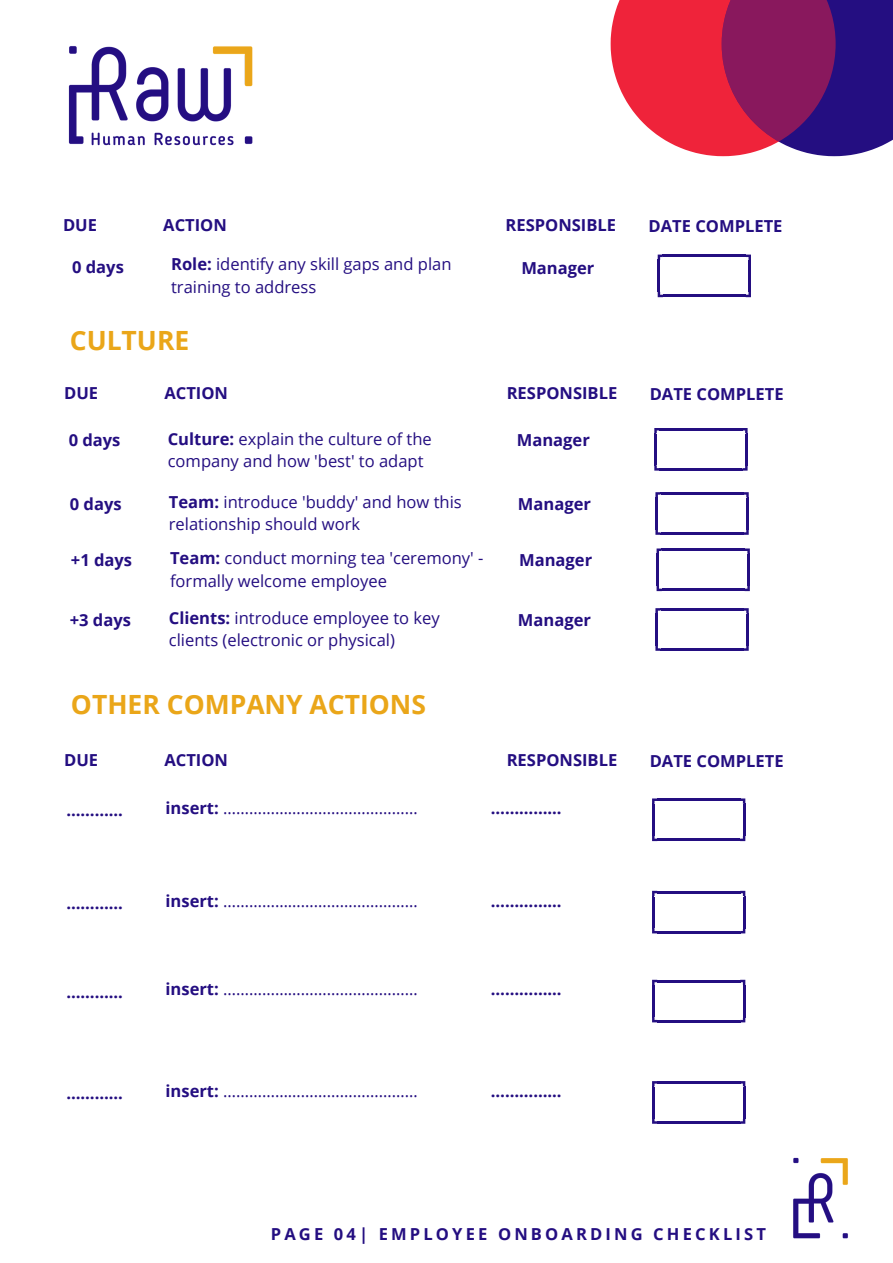
<style>
.page{position:relative;width:893px;height:1263px;background:#fff}
.page>*{position:absolute;margin:0;border:0;box-sizing:border-box;transform-origin:0 0}
.t1{font:700 26.55px "Open Sans";color:#eaa619}
.t2{font:16.5px/22.5px "Open Sans";color:#240e81}
.t3{font:700 16.5px "Open Sans";color:#240e81}
.t4{font:700 16.5px "Open Sans";letter-spacing:.19em;color:#240e81}
.s1{font-weight:700}
</style>
<div class="page">
<img style="left:793px;top:1157px;width:55px;height:82px">
<svg style="left:611px;top:0;width:282px;height:156px;background:#a02c65"></svg>
<img style="left:68px;top:46px;width:185px;height:100px">
<hr style="left:660px;top:648px;width:84px;height:3px;background:#240e81">
<svg style="left:744px;top:646px;width:5px;height:5px"></svg>
<hr style="left:655px;top:613px;width:3px;height:33px;background:#240e81">
<svg style="left:655px;top:646px;width:6px;height:5px"></svg>
<hr style="left:746px;top:613px;width:3px;height:33px;background:#240e81">
<svg style="left:744px;top:608px;width:5px;height:5px"></svg>
<hr style="left:660px;top:608px;width:84px;height:3px;background:#240e81">
<svg style="left:655px;top:608px;width:6px;height:5px"></svg>
<hr style="left:659px;top:468px;width:84px;height:3px;background:#240e81">
<svg style="left:742px;top:466px;width:6px;height:5px"></svg>
<hr style="left:654px;top:433px;width:3px;height:32px;background:#240e81">
<svg style="left:654px;top:465px;width:5px;height:6px"></svg>
<hr style="left:745px;top:433px;width:3px;height:33px;background:#240e81">
<svg style="left:743px;top:428px;width:5px;height:5px"></svg>
<hr style="left:659px;top:428px;width:84px;height:2px;background:#240e81">
<svg style="left:654px;top:428px;width:5px;height:5px"></svg>
<hr style="left:660px;top:532px;width:84px;height:3px;background:#240e81">
<svg style="left:744px;top:530px;width:5px;height:5px"></svg>
<hr style="left:655px;top:497px;width:3px;height:33px;background:#240e81">
<svg style="left:655px;top:530px;width:6px;height:5px"></svg>
<hr style="left:746px;top:497px;width:3px;height:33px;background:#240e81">
<svg style="left:744px;top:492px;width:5px;height:5px"></svg>
<hr style="left:660px;top:492px;width:84px;height:3px;background:#240e81">
<svg style="left:655px;top:492px;width:6px;height:5px"></svg>
<hr style="left:662px;top:589px;width:83px;height:2px;background:#240e81">
<svg style="left:745px;top:586px;width:5px;height:5px"></svg>
<hr style="left:657px;top:553px;width:2px;height:33px;background:#240e81">
<svg style="left:657px;top:586px;width:5px;height:5px"></svg>
<hr style="left:747px;top:553px;width:3px;height:33px;background:#240e81">
<svg style="left:745px;top:548px;width:5px;height:6px"></svg>
<hr style="left:662px;top:548px;width:83px;height:3px;background:#240e81">
<svg style="left:657px;top:548px;width:5px;height:5px"></svg>
<hr style="left:663px;top:295px;width:83px;height:2px;background:#240e81">
<svg style="left:746px;top:292px;width:5px;height:5px"></svg>
<hr style="left:658px;top:260px;width:2px;height:32px;background:#240e81">
<svg style="left:658px;top:292px;width:5px;height:5px"></svg>
<hr style="left:748px;top:260px;width:3px;height:32px;background:#240e81">
<svg style="left:746px;top:255px;width:5px;height:5px"></svg>
<hr style="left:663px;top:255px;width:83px;height:2px;background:#240e81">
<svg style="left:658px;top:255px;width:5px;height:5px"></svg>
<hr style="left:657px;top:839px;width:84px;height:2px;background:#240e81">
<svg style="left:740px;top:836px;width:5px;height:5px"></svg>
<hr style="left:652px;top:803px;width:2px;height:33px;background:#240e81">
<svg style="left:652px;top:836px;width:5px;height:5px"></svg>
<hr style="left:743px;top:803px;width:2px;height:33px;background:#240e81">
<svg style="left:741px;top:798px;width:4px;height:6px"></svg>
<hr style="left:657px;top:798px;width:84px;height:3px;background:#240e81">
<svg style="left:652px;top:798px;width:5px;height:6px"></svg>
<hr style="left:657px;top:931px;width:84px;height:2px;background:#240e81">
<svg style="left:740px;top:928px;width:5px;height:5px"></svg>
<hr style="left:652px;top:896px;width:2px;height:32px;background:#240e81">
<svg style="left:652px;top:928px;width:5px;height:5px"></svg>
<hr style="left:743px;top:896px;width:2px;height:32px;background:#240e81">
<svg style="left:741px;top:891px;width:4px;height:5px"></svg>
<hr style="left:657px;top:891px;width:84px;height:2px;background:#240e81">
<svg style="left:652px;top:891px;width:5px;height:5px"></svg>
<hr style="left:657px;top:1020px;width:84px;height:2px;background:#240e81">
<svg style="left:740px;top:1017px;width:5px;height:5px"></svg>
<hr style="left:652px;top:985px;width:2px;height:32px;background:#240e81">
<svg style="left:652px;top:1017px;width:5px;height:5px"></svg>
<hr style="left:743px;top:985px;width:2px;height:32px;background:#240e81">
<svg style="left:741px;top:980px;width:4px;height:5px"></svg>
<hr style="left:657px;top:980px;width:84px;height:2px;background:#240e81">
<svg style="left:652px;top:980px;width:5px;height:5px"></svg>
<hr style="left:657px;top:1121px;width:84px;height:3px;background:#240e81">
<svg style="left:740px;top:1119px;width:5px;height:5px"></svg>
<hr style="left:652px;top:1086px;width:2px;height:32px;background:#240e81">
<svg style="left:652px;top:1118px;width:5px;height:6px"></svg>
<hr style="left:743px;top:1086px;width:2px;height:33px;background:#240e81">
<svg style="left:741px;top:1081px;width:4px;height:5px"></svg>
<hr style="left:657px;top:1081px;width:84px;height:2px;background:#240e81">
<svg style="left:652px;top:1081px;width:5px;height:5px"></svg>
<p class="t3" style="left:63px;top:213px;width:36px">DUE</p>
<p class="t3" style="left:163px;top:213px;width:65px">ACTION</p>
<p class="t3" style="left:506px;top:213px;width:112px">RESPONSIBLE</p>
<p class="t3" style="left:649px;top:214px;width:135px">DATE COMPLETE</p>
<p class="t2" style="left:171px;top:253px;width:282px"><span class="s1">Role:</span> identify any skill gaps and plan training to address</p>
<p class="t3" style="left:72px;top:255px;width:53px">0 days</p>
<p class="t3" style="left:521px;top:256px;width:75px">Manager</p>
<h1 class="t1" style="left:70px;top:322px;width:121px">CULTURE</h1>
<p class="t3" style="left:64px;top:381px;width:36px">DUE</p>
<p class="t3" style="left:164px;top:381px;width:65px">ACTION</p>
<p class="t3" style="left:507px;top:381px;width:112px">RESPONSIBLE</p>
<p class="t3" style="left:650px;top:382px;width:135px">DATE COMPLETE</p>
<p class="t2" style="left:168px;top:427px;width:266px"><span class="s1">Culture:</span> explain the culture of the company and how 'best' to adapt</p>
<p class="t3" style="left:69px;top:428px;width:53px">0 days</p>
<p class="t3" style="left:517px;top:428px;width:75px">Manager</p>
<p class="t2" style="left:169px;top:490px;width:294px"><span class="s1">Team:</span> introduce 'buddy' and how this relationship should work</p>
<p class="t3" style="left:70px;top:492px;width:53px">0 days</p>
<p class="t3" style="left:518px;top:492px;width:75px">Manager</p>
<p class="t2" style="left:170px;top:546px;width:315px"><span class="s1">Team:</span> conduct morning tea 'ceremony' - formally welcome employee</p>
<p class="t3" style="left:71px;top:549px;width:63px">+1 days</p>
<p class="t3" style="left:519px;top:549px;width:75px">Manager</p>
<p class="t2" style="left:169px;top:606px;width:272px"><span class="s1">Clients:</span> introduce employee to key clients (electronic or physical)</p>
<p class="t3" style="left:70px;top:608px;width:63px">+3 days</p>
<p class="t3" style="left:518px;top:608px;width:75px">Manager</p>
<h1 class="t1" style="left:71px;top:685px;width:356px">OTHER COMPANY ACTIONS</h1>
<p class="t3" style="left:64px;top:748px;width:36px">DUE</p>
<p class="t3" style="left:164px;top:748px;width:65px">ACTION</p>
<p class="t3" style="left:507px;top:748px;width:112px">RESPONSIBLE</p>
<p class="t3" style="left:650px;top:749px;width:135px">DATE COMPLETE</p>
<p class="t3" style="left:66px;top:799px;width:58px">………...</p>
<p class="t3" style="left:66px;top:891px;width:58px">………...</p>
<p class="t3" style="left:66px;top:980px;width:58px">………...</p>
<p class="t3" style="left:66px;top:1081px;width:58px">………...</p>
<p class="t2" style="left:166px;top:796px;width:254px"><span class="s1">insert:</span> ………………………………………</p>
<p class="t3" style="left:491px;top:796px;width:72px">…………...</p>
<p class="t2" style="left:166px;top:889px;width:254px"><span class="s1">insert:</span> ………………………………………</p>
<p class="t3" style="left:491px;top:889px;width:72px">…………...</p>
<p class="t2" style="left:166px;top:978px;width:254px"><span class="s1">insert:</span> ………………………………………</p>
<p class="t3" style="left:491px;top:978px;width:72px">…………...</p>
<p class="t2" style="left:166px;top:1079px;width:254px"><span class="s1">insert:</span> ………………………………………</p>
<p class="t3" style="left:491px;top:1079px;width:72px">…………...</p>
<p class="t4" style="left:271px;top:1223px;width:497px">PAGE 04| EMPLOYEE ONBOARDING CHECKLIST</p>
</div>
